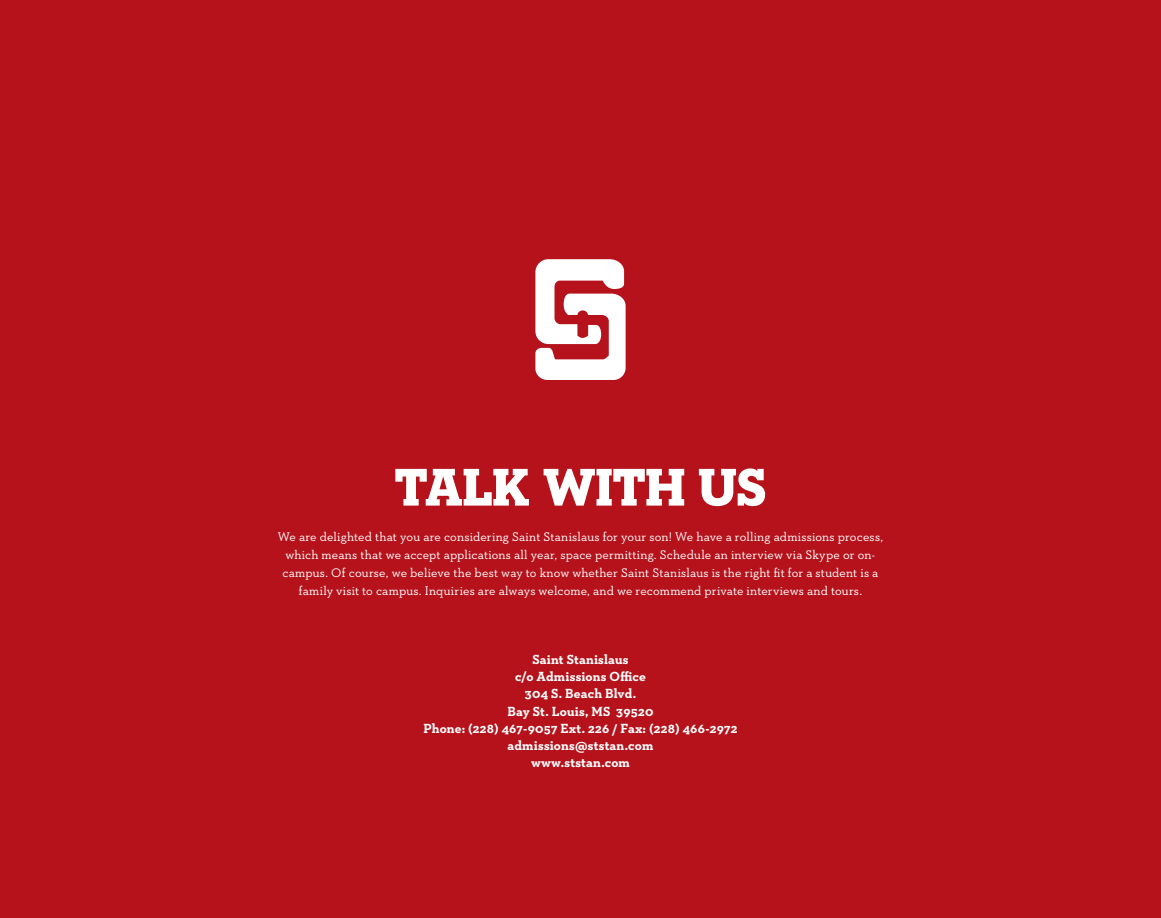
<style>
.page{position:relative;width:1161px;height:918px;background:#b5121b}
.page>*{position:absolute;margin:0;border:0;box-sizing:border-box;transform-origin:0 0}
.t1{font:54px "Neutraface Slab Display Titling";color:#fff}
.t2{font:700 13.5px/17.2px "Neutraface Slab Text";letter-spacing:.015em;color:#fff;text-align:center}
.t3{font:12.75px/18px "Neutraface Slab Text";letter-spacing:.01em;color:#fff;text-align:center}
</style>
<div class="page">
<svg style="left:535px;top:259px;width:91px;height:121px"></svg>
<h1 class="t1" style="left:395px;top:453px;width:338px">TALK WITH US</h1>
<p class="t3" style="left:278px;top:527px;width:607px">We are delighted that you are considering Saint Stanislaus for your son! We have a rolling admissions process, which means that we accept applications all year, space permitting. Schedule an interview via Skype or on&shy;campus. Of course, we believe the best way to know whether Saint Stanislaus is the right fit for a student is a family visit to campus. Inquiries are always welcome, and we recommend private interviews and tours.</p>
<p class="t2" style="left:424px;top:650px;width:315px">Saint Stanislaus<br>c/o Admissions Office<br>304 S. Beach Blvd.<br>Bay St. Louis, MS 39520<br>Phone: (228) 467-9057 Ext. 226 / Fax: (228) 466-2972 admissions@ststan.com<br>www.ststan.com</p>
</div>
